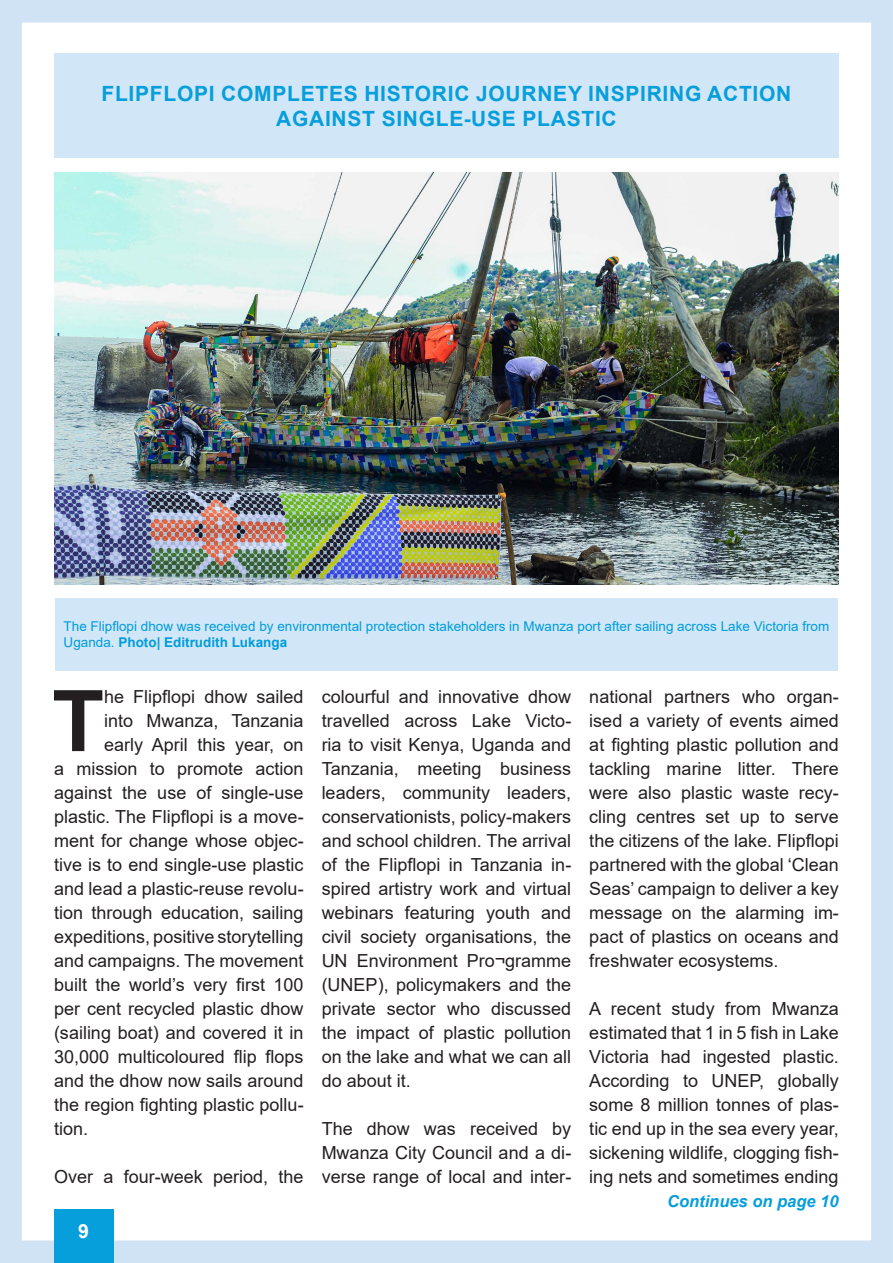
<style>
.page{position:relative;width:893px;height:1263px;background:#fff}
.page>*{position:absolute;margin:0;border:0;box-sizing:border-box;transform-origin:0 0}
.Big_Cap{font:700 85.05px "Arial";color:#231f20}
.t1{font:700 21px/25.2px "Arial";letter-spacing:.035em;color:#069edb;text-align:center}
.t2{font:700 19.5px "Arial";color:#fff}
.Big_Cap-2{font:18px/24px "Arial";color:#231f20;text-align:justify}
.t3{font:italic 700 16.5px "Arial";color:#069edb}
.t4{font:13.5px/16.2px "Arial";color:#009ddb}
.s1{font-weight:700}
</style>
<div class="page">
<div style="left:0;top:0;width:893px;height:1263px;border:22px solid #d0e3f5"></div>
<svg style="left:892px;top:0;width:1px;height:1263px"></svg>
<div style="left:54px;top:1209px;width:59px;height:54px;background:#069edb"></div>
<div style="left:54px;top:53px;width:785px;height:105px;background:#d1e6f6"></div>
<div style="left:55px;top:598px;width:783px;height:73px;background:#d1e6f6"></div>
<img style="left:54px;top:172px;width:785px;height:413px">
<p class="t1" style="left:101px;top:81px;width:691px">FLIPFLOPI COMPLETES HISTORIC JOURNEY INSPIRING ACTION<br>AGAINST SINGLE-USE PLASTIC</p>
<p class="t4" style="left:64px;top:618px;width:767px">The Flipflopi dhow was received by environmental protection stakeholders in Mwanza port after sailing across Lake Victoria from<br>Uganda. <span class="s1">Photo| Editrudith Lukanga</span></p>
<p class="Big_Cap" style="left:52px;top:661px;width:53px">T</p>
<p class="Big_Cap-2" style="left:104px;top:685px;width:201px">he Flipflopi dhow sailed</p>
<p class="Big_Cap-2" style="left:104px;top:709px;width:201px">into Mwanza, Tanzania</p>
<p class="Big_Cap-2" style="left:104px;top:733px;width:201px">early April this year, on</p>
<p class="Big_Cap-2" style="left:54px;top:757px;width:251px">a mission to promote action</p>
<p class="Big_Cap-2" style="left:54px;top:781px;width:251px">against the use of single-use</p>
<p class="Big_Cap-2" style="left:54px;top:805px;width:251px">plastic. The Flipflopi is a move-</p>
<p class="Big_Cap-2" style="left:54px;top:829px;width:251px">ment for change whose objec-</p>
<p class="Big_Cap-2" style="left:54px;top:853px;width:251px">tive is to end single-use plastic</p>
<p class="Big_Cap-2" style="left:54px;top:877px;width:251px">and lead a plastic-reuse revolu-</p>
<p class="Big_Cap-2" style="left:54px;top:901px;width:251px">tion through education, sailing</p>
<p class="Big_Cap-2" style="left:54px;top:925px;width:251px">expeditions, positive storytelling</p>
<p class="Big_Cap-2" style="left:54px;top:949px;width:251px">and campaigns. The movement</p>
<p class="Big_Cap-2" style="left:54px;top:973px;width:251px">built the world’s very first 100</p>
<p class="Big_Cap-2" style="left:54px;top:997px;width:251px">per cent recycled plastic dhow</p>
<p class="Big_Cap-2" style="left:54px;top:1021px;width:251px">(sailing boat) and covered it in</p>
<p class="Big_Cap-2" style="left:54px;top:1045px;width:251px">30,000 multicoloured flip flops</p>
<p class="Big_Cap-2" style="left:54px;top:1069px;width:251px">and the dhow now sails around</p>
<p class="Big_Cap-2" style="left:54px;top:1093px;width:251px">the region fighting plastic pollu-</p>
<p class="Big_Cap-2" style="left:54px;top:1117px;width:36px">tion.</p>
<p class="Big_Cap-2" style="left:54px;top:1165px;width:251px">Over a four-week period, the</p>
<p class="t2" style="left:78px;top:1217px;width:12px">9</p>
<p class="Big_Cap-2" style="left:322px;top:685px;width:251px">colourful and innovative dhow travelled across Lake Victo&shy;ria to visit Kenya, Uganda and Tanzania, meeting business leaders, community leaders, conservationists, policy-makers and school children. The arrival of the Flipflopi in Tanzania in&shy;spired artistry work and virtual webinars featuring youth and civil society organisations, the UN Environment Pro¬gramme (UNEP), policymakers and the private sector who discussed the impact of plastic pollution on the lake and what we can all do about it.</p>
<p class="Big_Cap-2" style="left:322px;top:1117px;width:251px">The dhow was received by Mwanza City Council and a di&shy;verse range of local and inter-</p>
<p class="Big_Cap-2" style="left:589px;top:685px;width:251px">national partners who organ&shy;ised a variety of events aimed at fighting plastic pollution and tackling marine litter. There were also plastic waste recy&shy;cling centres set up to serve the citizens of the lake. Flipflopi partnered with the global ‘Clean Seas’ campaign to deliver a key message on the alarming im&shy;pact of plastics on oceans and freshwater ecosystems.</p>
<p class="Big_Cap-2" style="left:589px;top:997px;width:251px">A recent study from Mwanza estimated that 1 in 5 fish in Lake Victoria had ingested plastic.<br>According to UNEP, globally some 8 million tonnes of plas&shy;tic end up in the sea every year, sickening wildlife, clogging fish&shy;ing nets and sometimes ending</p>
<p class="t3" style="left:667px;top:1190px;width:173px">Continues on page 10</p>
</div>
